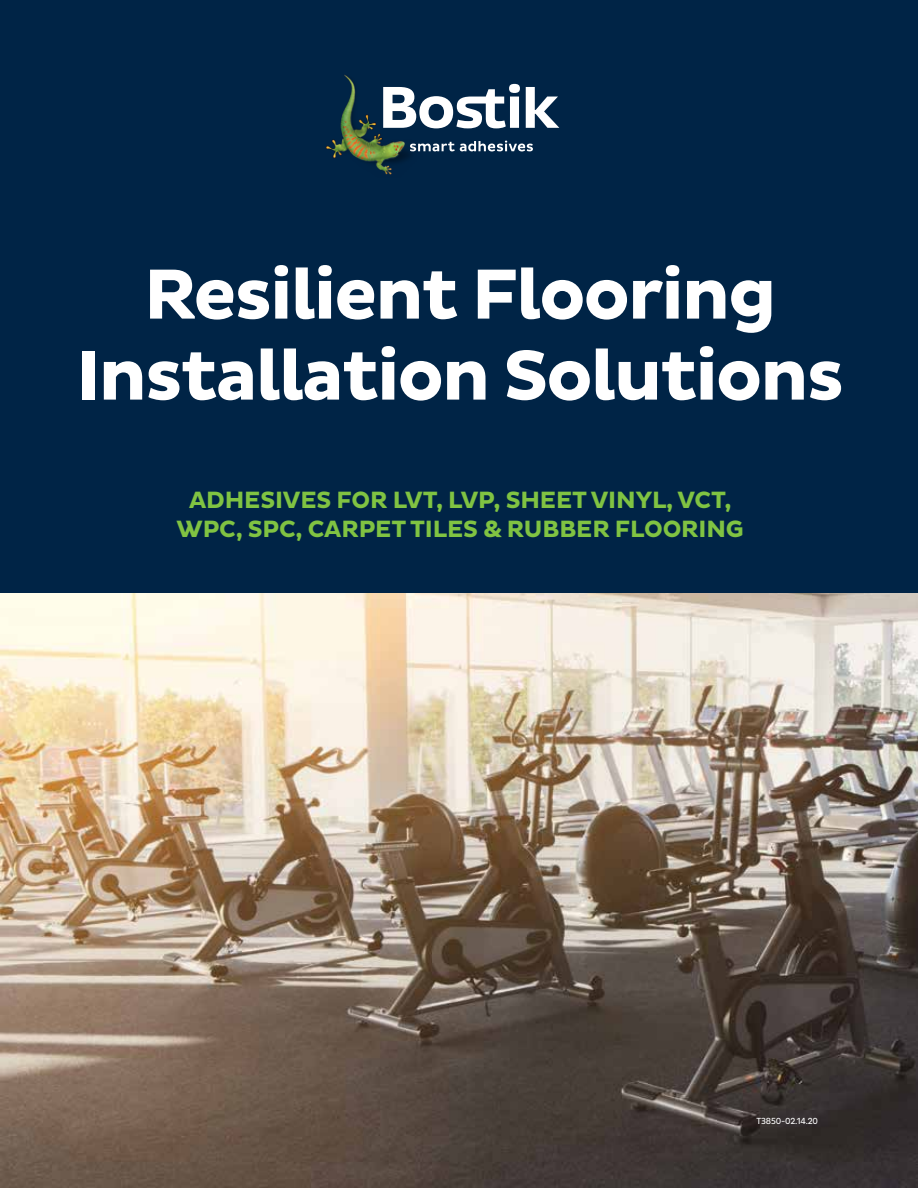
<style>
.page{position:relative;width:918px;height:1188px;background:#002446}
.page>*{position:absolute;margin:0;border:0;box-sizing:border-box;transform-origin:0 0}
.t1{font:700 72px/81px "Pluto Sans";letter-spacing:-.03em;color:#fff;text-align:center}
.t2{font:700 24px/28.5px "Pluto Sans";letter-spacing:-.005em;color:#80c342;text-align:center}
.t3{font:9px "Pluto Sans Cond";letter-spacing:-.02em;color:#fff}
</style>
<div class="page">
<svg style="left:422px;top:141px;width:111px;height:10px"></svg>
<svg style="left:422px;top:84px;width:137px;height:44px"></svg>
<img style="left:326px;top:74px;width:96px;height:101px">
<img style="left:0;top:593px;width:918px;height:595px">
<h1 class="t1" style="left:76px;top:256px;width:769px">Resilient Flooring<br>Installation Solutions</h1>
<p class="t2" style="left:177px;top:487px;width:569px">ADHESIVES FOR LVT, LVP, SHEET VINYL, VCT,<br>WPC, SPC, CARPET TILES &amp; RUBBER FLOORING</p>
<p class="t3" style="left:757px;top:1116px;width:63px">T3850-02.14.20</p>
</div>
